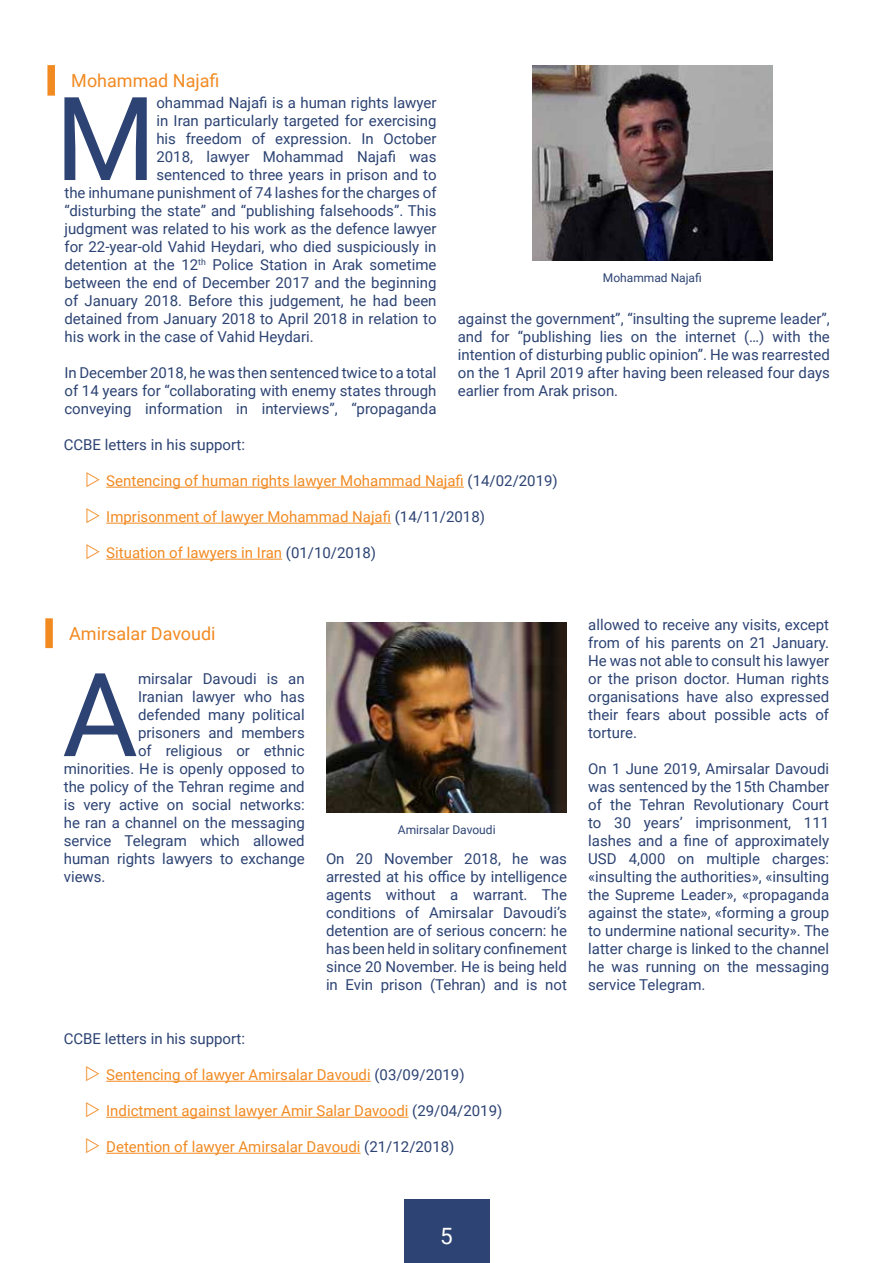
<style>
.page{position:relative;width:893px;height:1263px;background:#fff}
.page>*{position:absolute;margin:0;border:0;box-sizing:border-box;transform-origin:0 0}
.t1{font:116.25px "Roboto";color:#2c4373}
.t2{font:22.5px "Roboto";color:#fff}
.t3{font:18px "Roboto";color:#f28a22}
.t4{font:15px/18px "Roboto";color:#2c4373;text-align:justify}
.t5{font:15px "Roboto";color:#f28a22}
.t6{font:12px "Roboto";color:#2c4373}
.s1{color:#2c4373}
</style>
<div class="page">
<hr style="left:106px;top:487px;width:358px;height:1px;background:#f28a22">
<hr style="left:106px;top:523px;width:285px;height:1px;background:#f28a22">
<hr style="left:106px;top:559px;width:176px;height:1px;background:#f28a22">
<hr style="left:106px;top:1081px;width:265px;height:1px;background:#f28a22">
<hr style="left:106px;top:1117px;width:302px;height:1px;background:#f28a22">
<hr style="left:106px;top:1153px;width:255px;height:1px;background:#f28a22">
<img style="left:532px;top:66px;width:240px;height:194px">
<img style="left:326px;top:623px;width:240px;height:189px">
<div style="left:404px;top:1199px;width:85px;height:64px;background:#2c4373"></div>
<div style="left:45px;top:618px;width:8px;height:30px;background:#f28a22"></div>
<div style="left:47px;top:65px;width:8px;height:31px;background:#f28a22"></div>
<p class="t3" style="left:71px;top:68px;width:150px">Mohammad Najafi</p>
<h1 class="t1" style="left:55px;top:57px;width:103px">M</h1>
<p class="t4" style="left:156px;top:93px;width:282px">ohammad Najafi is a human rights lawyer</p>
<p class="t4" style="left:156px;top:111px;width:282px">in Iran particularly targeted for exercising</p>
<p class="t4" style="left:156px;top:129px;width:282px">his freedom of expression. In October</p>
<p class="t4" style="left:156px;top:147px;width:282px">2018, lawyer Mohammad Najafi was</p>
<p class="t4" style="left:156px;top:165px;width:282px">sentenced to three years in prison and to</p>
<p class="t4" style="left:64px;top:183px;width:374px">the inhumane punishment of 74 lashes for the charges of</p>
<p class="t4" style="left:64px;top:201px;width:374px">“disturbing the state” and “publishing falsehoods”. This</p>
<p class="t4" style="left:64px;top:219px;width:374px">judgment was related to his work as the defence lawyer</p>
<p class="t4" style="left:64px;top:237px;width:374px">for 22-year-old Vahid Heydari, who died suspiciously in</p>
<p class="t4" style="left:64px;top:255px;width:374px">detention at the 12<sup>th</sup> Police Station in Arak sometime</p>
<p class="t4" style="left:64px;top:273px;width:374px">between the end of December 2017 and the beginning</p>
<p class="t4" style="left:64px;top:291px;width:374px">of January 2018. Before this judgement, he had been</p>
<p class="t4" style="left:64px;top:309px;width:374px">detained from January 2018 to April 2018 in relation to</p>
<p class="t4" style="left:64px;top:327px;width:251px">his work in the case of Vahid Heydari.</p>
<p class="t4" style="left:64px;top:363px;width:374px">In December 2018, he was then sentenced twice to a total of 14 years for “collaborating with enemy states through conveying information in interviews”, “propaganda</p>
<p class="t6" style="left:603px;top:270px;width:100px">Mohammad Najafi</p>
<p class="t4" style="left:458px;top:309px;width:374px">against the government”, “insulting the supreme leader”, and for “publishing lies on the internet (…) with the intention of disturbing public opinion”. He was rearrested on the 1 April 2019 after having been released four days earlier from Arak prison.</p>
<p class="t4" style="left:64px;top:435px;width:183px">CCBE letters in his support:</p>
<p class="t5" style="left:106px;top:470px;width:453px">Sentencing of human rights lawyer Mohammad Najafi <span class="s1">(14/02/2019)</span></p>
<p class="t5" style="left:106px;top:506px;width:380px">Imprisonment of lawyer Mohammad Najafi <span class="s1">(14/11/2018)</span></p>
<p class="t5" style="left:106px;top:542px;width:271px">Situation of lawyers in Iran <span class="s1">(01/10/2018)</span></p>
<p class="t3" style="left:69px;top:621px;width:148px">Amirsalar Davoudi</p>
<h1 class="t1" style="left:62px;top:633px;width:77px">A</h1>
<p class="t4" style="left:138px;top:669px;width:168px">mirsalar Davoudi is an</p>
<p class="t4" style="left:138px;top:687px;width:168px">Iranian lawyer who has</p>
<p class="t4" style="left:138px;top:705px;width:168px">defended many political</p>
<p class="t4" style="left:138px;top:723px;width:168px">prisoners and members</p>
<p class="t4" style="left:138px;top:741px;width:168px">of religious or ethnic</p>
<p class="t4" style="left:64px;top:759px;width:242px">minorities. He is openly opposed to</p>
<p class="t4" style="left:64px;top:777px;width:242px">the policy of the Tehran regime and</p>
<p class="t4" style="left:64px;top:795px;width:242px">is very active on social networks:</p>
<p class="t4" style="left:64px;top:813px;width:242px">he ran a channel on the messaging</p>
<p class="t4" style="left:64px;top:831px;width:242px">service Telegram which allowed</p>
<p class="t4" style="left:64px;top:849px;width:242px">human rights lawyers to exchange</p>
<p class="t4" style="left:64px;top:867px;width:43px">views.</p>
<p class="t6" style="left:398px;top:822px;width:99px">Amirsalar Davoudi</p>
<p class="t4" style="left:326px;top:849px;width:242px">On 20 November 2018, he was arrested at his office by intelligence agents without a warrant. The conditions of Amirsalar Davoudi’s detention are of serious concern: he has been held in solitary confinement since 20 November. He is being held in Evin prison (Tehran) and is not</p>
<p class="t4" style="left:64px;top:1029px;width:183px">CCBE letters in his support:</p>
<p class="t5" style="left:106px;top:1064px;width:360px">Sentencing of lawyer Amirsalar Davoudi <span class="s1">(03/09/2019)</span></p>
<p class="t5" style="left:106px;top:1100px;width:398px">Indictment against lawyer Amir Salar Davoodi <span class="s1">(29/04/2019)</span></p>
<p class="t5" style="left:106px;top:1136px;width:350px">Detention of lawyer Amirsalar Davoudi <span class="s1">(21/12/2018)</span></p>
<p class="t4" style="left:588px;top:615px;width:242px">allowed to receive any visits, except from of his parents on 21 January.<br>He was not able to consult his lawyer or the prison doctor. Human rights organisations have also expressed their fears about possible acts of torture.</p>
<p class="t4" style="left:588px;top:759px;width:242px">On 1 June 2019, Amirsalar Davoudi was sentenced by the 15th Chamber of the Tehran Revolutionary Court to 30 years’ imprisonment, 111 lashes and a fine of approximately USD 4,000 on multiple charges: «insulting the authorities», «insulting the Supreme Leader», «propaganda against the state», «forming a group to undermine national security». The latter charge is linked to the channel he was running on the messaging service Telegram.</p>
<h2 class="t2" style="left:440px;top:1220px;width:14px">5</h2>
</div>
